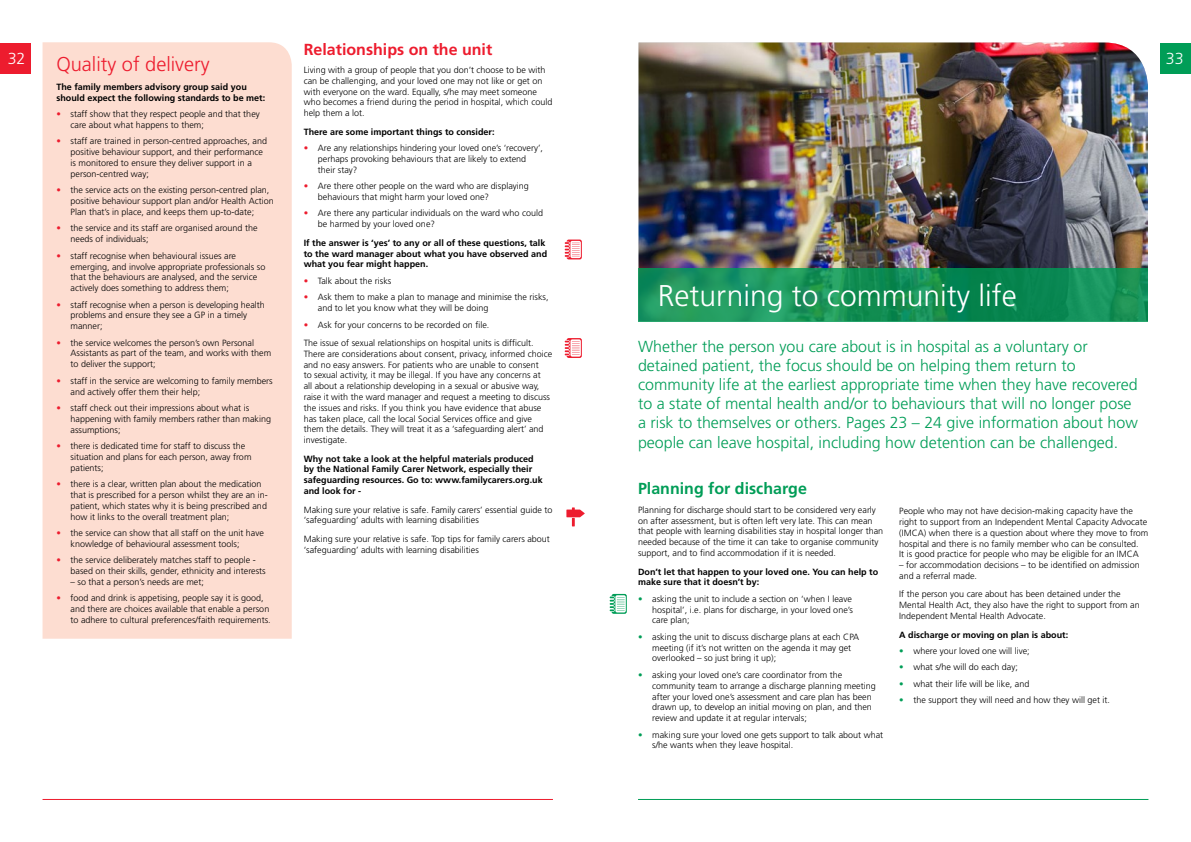
<style>
.page{position:relative;width:1191px;height:842px;background:#fff}
.page>*{position:absolute;margin:0;border:0;box-sizing:border-box;transform-origin:0 0}
.t1{font:300 30px "Frutiger";color:#fff}
.t2{font:300 20px "Frutiger";color:#ed1c2e}
.t3{font:300 16px/19.2px "Frutiger";color:#009d57}
.t4{font:700 16px "Frutiger";color:#ed1c2e}
.t5{font:700 16px "Frutiger";color:#009d57}
.t6{font:300 16px "Frutiger";color:#fff}
.t7{font:300 9px/10.8px "Frutiger";color:#000}
.t8{font:700 9px/10.8px "Frutiger";color:#000}
.s1{color:#ed1c2e}
.s2{color:#009d57}
</style>
<div class="page">
<div style="left:1160px;top:43px;width:31px;height:31px;background:#009d57"></div>
<hr style="left:638px;top:799px;width:510px;height:1px;background:#009d57">
<div style="left:0;top:43px;width:31px;height:31px;background:#ed1c2e"></div>
<hr style="left:43px;top:799px;width:510px;height:1px;background:#ed1c2e">
<div style="left:43px;top:42px;width:249px;height:597px;background:#fdddd1"></div>
<img style="left:638px;top:43px;width:510px;height:225px">
<svg style="left:638px;top:268px;width:510px;height:54px;background:#169159"></svg>
<svg style="left:565px;top:240px;width:17px;height:19px"></svg>
<svg style="left:565px;top:338px;width:17px;height:20px"></svg>
<svg style="left:609px;top:594px;width:18px;height:20px"></svg>
<svg style="left:566px;top:507px;width:19px;height:19px"></svg>
<h3 class="t4" style="left:304px;top:40px;width:190px">Relationships on the unit</h3>
<p class="t7" style="left:304px;top:65px;width:250px">Living with a group of people that you don’t choose to be with can be challenging, and your loved one may not like or get on with everyone on the ward. Equally, s/he may meet someone who becomes a friend during the period in hospital, which could help them a lot.</p>
<p class="t8" style="left:304px;top:126px;width:192px">There are some important things to consider:</p>
<p class="t7" style="left:318px;top:143px;width:227px;text-indent:-14px"><span class="s1">•</span> Are any relationships hindering your loved one’s ‘recovery’, perhaps provoking behaviours that are likely to extend their stay?</p>
<p class="t7" style="left:318px;top:181px;width:212px;text-indent:-14px"><span class="s1">•</span> Are there other people on the ward who are displaying behaviours that might harm your loved one?</p>
<p class="t7" style="left:318px;top:208px;width:227px;text-indent:-14px"><span class="s1">•</span> Are there any particular individuals on the ward who could be harmed by your loved one?</p>
<p class="t8" style="left:304px;top:237px;width:245px">If the answer is ‘yes’ to any or all of these questions, talk to the ward manager about what you have observed and what you fear might happen.</p>
<p class="t7" style="left:304px;top:275px;width:89px"><span class="s1">•</span> Talk about the risks</p>
<p class="t7" style="left:318px;top:292px;width:232px;text-indent:-14px"><span class="s1">•</span> Ask them to make a plan to manage and minimise the risks, and to let you know what they will be doing</p>
<p class="t7" style="left:304px;top:315px;width:231px;line-height:18.4px"><span class="s1">•</span> Ask for your concerns to be recorded on file.<br>The issue of sexual relationships on hospital units is difficult.</p>
<p class="t7" style="left:304px;top:348px;width:250px">There are considerations about consent, privacy, informed choice and no easy answers. For patients who are unable to consent<br>to sexual activity, it may be illegal. If you have any concerns at<br>all about a relationship developing in a sexual or abusive way, raise it with the ward manager and request a meeting to discuss the issues and risks. If you think you have evidence that abuse has taken place, call the local Social Services office and give them the details. They will treat it as a ‘safeguarding alert’ and investigate.</p>
<p class="t8" style="left:304px;top:453px;width:240px">Why not take a look at the helpful materials produced by the National Family Carer Network, especially their safeguarding resources. Go to: www.familycarers.org.uk and look for -</p>
<p class="t7" style="left:304px;top:504px;width:250px">Making sure your relative is safe. Family carers’ essential guide to ‘safeguarding’ adults with learning disabilities</p>
<p class="t7" style="left:304px;top:533px;width:248px">Making sure your relative is safe. Top tips for family carers about ‘safeguarding’ adults with learning disabilities</p>
<h3 class="t6" style="left:8px;top:49px;width:19px">32</h3>
<h3 class="t6" style="left:1165px;top:49px;width:19px">33</h3>
<h2 class="t2" style="left:56px;top:53px;width:155px">Quality of delivery</h2>
<p class="t8" style="left:56px;top:81px;width:210px">The family members advisory group said you should expect the following standards to be met:</p>
<p class="t7" style="left:71px;top:109px;width:191px;text-indent:-14px"><span class="s1">•</span> staff show that they respect people and that they care about what happens to them;</p>
<p class="t7" style="left:71px;top:136px;width:198px;text-indent:-14px"><span class="s1">•</span> staff are trained in person-centred approaches, and positive behaviour support, and their performance is monitored to ensure they deliver support in a person-centred way;</p>
<p class="t7" style="left:71px;top:185px;width:205px;text-indent:-14px"><span class="s1">•</span> the service acts on the existing person-centred plan, positive behaviour support plan and/or Health Action<br>Plan that’s in place, and keeps them up-to-date;</p>
<p class="t7" style="left:71px;top:223px;width:189px;text-indent:-14px"><span class="s1">•</span> the service and its staff are organised around the needs of individuals;</p>
<p class="t7" style="left:71px;top:250px;width:196px;text-indent:-14px"><span class="s1">•</span> staff recognise when behavioural issues are emerging, and involve appropriate professionals so that the behaviours are analysed, and the service actively does something to address them;</p>
<p class="t7" style="left:71px;top:299px;width:196px;text-indent:-14px"><span class="s1">•</span> staff recognise when a person is developing health problems and ensure they see a GP in a timely manner;</p>
<p class="t7" style="left:71px;top:337px;width:202px;text-indent:-14px"><span class="s1">•</span> the service welcomes the person’s own Personal<br>Assistants as part of the team, and works with them to deliver the support;</p>
<p class="t7" style="left:71px;top:375px;width:204px;text-indent:-14px"><span class="s1">•</span> staff in the service are welcoming to family members and actively offer them their help;</p>
<p class="t7" style="left:71px;top:403px;width:202px;text-indent:-14px"><span class="s1">•</span> staff check out their impressions about what is happening with family members rather than making assumptions;</p>
<p class="t7" style="left:71px;top:441px;width:182px;text-indent:-14px"><span class="s1">•</span> there is dedicated time for staff to discuss the situation and plans for each person, away from patients;</p>
<p class="t7" style="left:71px;top:479px;width:199px;text-indent:-14px"><span class="s1">•</span> there is a clear, written plan about the medication that is prescribed for a person whilst they are an in&shy;patient, which states why it is being prescribed and how it links to the overall treatment plan;</p>
<p class="t7" style="left:71px;top:528px;width:195px;text-indent:-14px"><span class="s1">•</span> the service can show that all staff on the unit have knowledge of behavioural assessment tools;</p>
<p class="t7" style="left:71px;top:555px;width:197px;text-indent:-14px"><span class="s1">•</span> the service deliberately matches staff to people - based on their skills, gender, ethnicity and interests</p>
<p class="t7" style="left:71px;top:576px;width:135px">– so that a person’s needs are met;</p>
<p class="t7" style="left:71px;top:593px;width:202px;text-indent:-14px"><span class="s1">•</span> food and drink is appetising, people say it is good, and there are choices available that enable a person to adhere to cultural preferences/faith requirements.</p>
<h1 class="t1" style="left:658px;top:279px;width:360px">Returning to community life</h1>
<p class="t3" style="left:638px;top:337px;width:501px">Whether the person you care about is in hospital as a voluntary or detained patient, the focus should be on helping them return to community life at the earliest appropriate time when they have recovered to a state of mental health and/or to behaviours that will no longer pose a risk to themselves or others. Pages 23 – 24 give information about how people can leave hospital, including how detention can be challenged.</p>
<h3 class="t5" style="left:638px;top:479px;width:170px">Planning for discharge</h3>
<p class="t7" style="left:638px;top:504px;width:247px">Planning for discharge should start to be considered very early on after assessment, but is often left very late. This can mean that people with learning disabilities stay in hospital longer than needed because of the time it can take to organise community support, and to find accommodation if it is needed.</p>
<p class="t8" style="left:638px;top:566px;width:242px">Don’t let that happen to your loved one. You can help to make sure that it doesn’t by:</p>
<p class="t7" style="left:652px;top:593px;width:202px;text-align:justify;text-indent:-14px"><span class="s2">•</span> asking the unit to include a section on ‘when I leave hospital’, i.e. plans for discharge, in your loved one’s care plan;</p>
<p class="t7" style="left:652px;top:631px;width:208px;text-indent:-14px"><span class="s2">•</span> asking the unit to discuss discharge plans at each CPA meeting (if it’s not written on the agenda it may get overlooked – so just bring it up);</p>
<p class="t7" style="left:652px;top:670px;width:225px;text-indent:-14px"><span class="s2">•</span> asking your loved one’s care coordinator from the community team to arrange a discharge planning meeting after your loved one’s assessment and care plan has been drawn up, to develop an initial moving on plan, and then review and update it at regular intervals;</p>
<p class="t7" style="left:652px;top:729px;width:232px;text-indent:-14px"><span class="s2">•</span> making sure your loved one gets support to talk about what s/he wants when they leave hospital.</p>
<p class="t7" style="left:899px;top:506px;width:251px">People who may not have decision-making capacity have the right to support from an Independent Mental Capacity Advocate (IMCA) when there is a question about where they move to from hospital and there is no family member who can be consulted.<br>It is good practice for people who may be eligible for an IMCA</p>
<p class="t7" style="left:899px;top:560px;width:242px">– for accommodation decisions – to be identified on admission and a referral made.</p>
<p class="t7" style="left:899px;top:589px;width:242px">If the person you care about has been detained under the<br>Mental Health Act, they also have the right to support from an<br>Independent Mental Health Advocate.</p>
<p class="t8" style="left:899px;top:629px;width:171px">A discharge or moving on plan is about:</p>
<p class="t7" style="left:899px;top:646px;width:132px"><span class="s2">•</span> where your loved one will live;</p>
<p class="t7" style="left:899px;top:662px;width:120px"><span class="s2">•</span> what s/he will do each day;</p>
<p class="t7" style="left:899px;top:678px;width:132px"><span class="s2">•</span> what their life will be like, and</p>
<p class="t7" style="left:899px;top:695px;width:212px"><span class="s2">•</span> the support they will need and how they will get it.</p>
</div>
